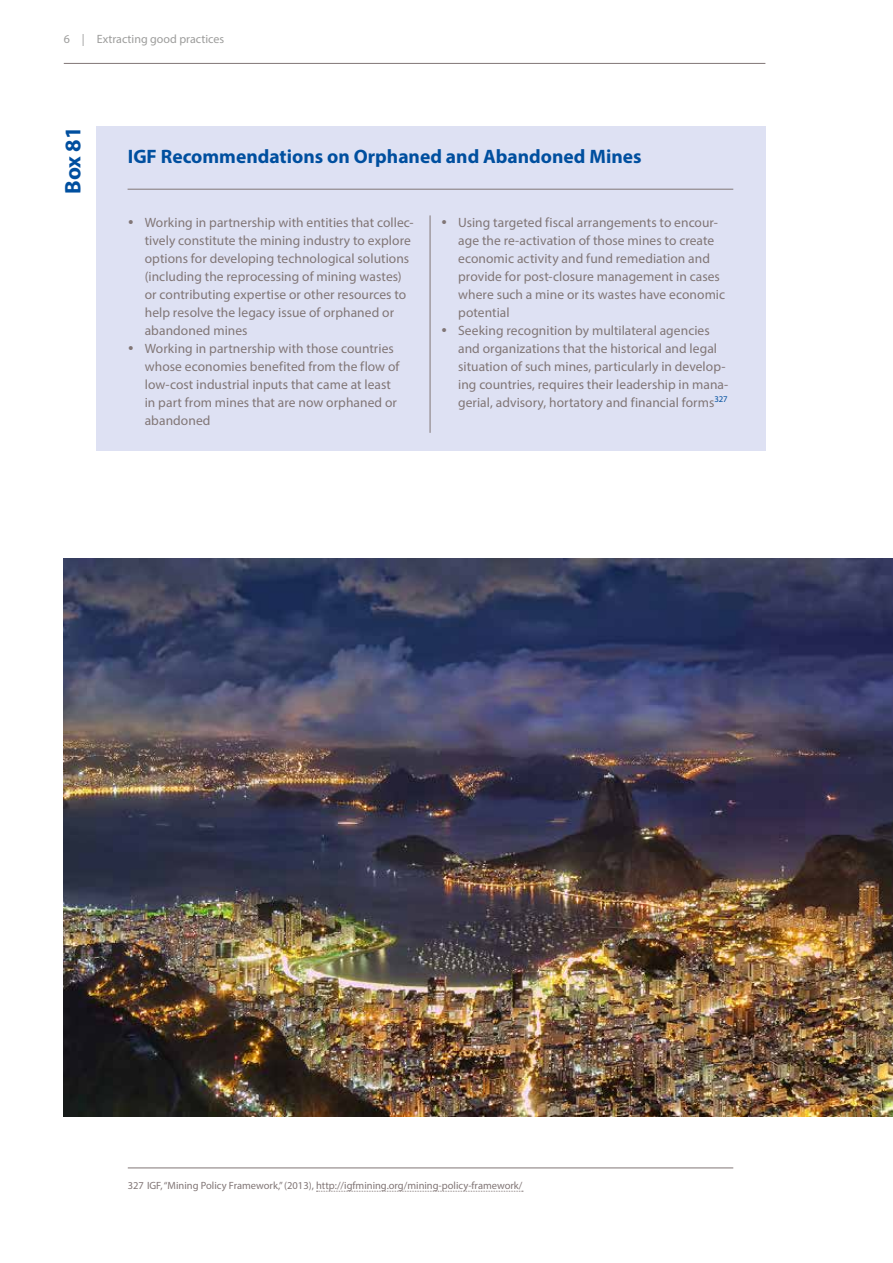
<style>
.page{position:relative;width:893px;height:1263px;background:#fff}
.page>*{position:absolute;margin:0;border:0;box-sizing:border-box;transform-origin:0 0}
.t1{font:700 22.5px "Myriad Pro";color:#004f9f}
.t2{font:700 19.5px "Myriad Pro";color:#004f9f}
.t3{font:13.5px/18px "Myriad Pro";letter-spacing:.005em;color:#817676}
.t4{font:12px "Myriad Pro";color:#9d9d9c}
.t5{font:10.5px "Myriad Pro";color:#817676}
</style>
<div class="page">
<hr style="left:64px;top:63px;width:701px;height:1px;background:#817676">
<div style="left:96px;top:127px;width:669px;height:324px;background:#dee1f3"></div>
<hr style="left:128px;top:189px;width:605px;height:1px;background:#817676">
<hr style="left:128px;top:1167px;width:605px;height:1px;background:#817676">
<svg style="left:316px;top:1191px;width:207px;height:1px"></svg>
<hr style="left:430px;top:215px;width:1px;height:218px;background:#817676">
<img style="left:64px;top:559px;width:829px;height:558px">
<p class="t4" style="left:64px;top:31px;width:162px">6 | Extracting good practices</p>
<h1 class="t1" style="left:58px;top:194px;width:69px;rotate:-90deg">Box 81</h1>
<h2 class="t2" style="left:128px;top:144px;width:515px">IGF Recommendations on Orphaned and Abandoned Mines</h2>
<p class="t3" style="left:145px;top:213px;width:270px">Working in partnership with entities that collec&shy;tively constitute the mining industry to explore options for developing technological solutions (including the reprocessing of mining wastes) or contributing expertise or other resources to help resolve the legacy issue of orphaned or abandoned mines<br>Working in partnership with those countries whose economies benefited from the flow of low‐cost industrial inputs that came at least<br>in part from mines that are now orphaned or abandoned</p>
<p class="t3" style="left:458px;top:213px;width:272px">Using targeted fiscal arrangements to encour&shy;age the re‐activation of those mines to create economic activity and fund remediation and provide for post‐closure management in cases where such a mine or its wastes have economic potential<br>Seeking recognition by multilateral agencies and organizations that the historical and legal situation of such mines, particularly in develop&shy;ing countries, requires their leadership in mana&shy;gerial, advisory, hortatory and financial forms<sup>327</sup></p>
<p class="t5" style="left:128px;top:1179px;width:396px">327 IGF, “Mining Policy Framework,” (2013), http://igfmining.org/mining-policy-framework/</p>
</div>
